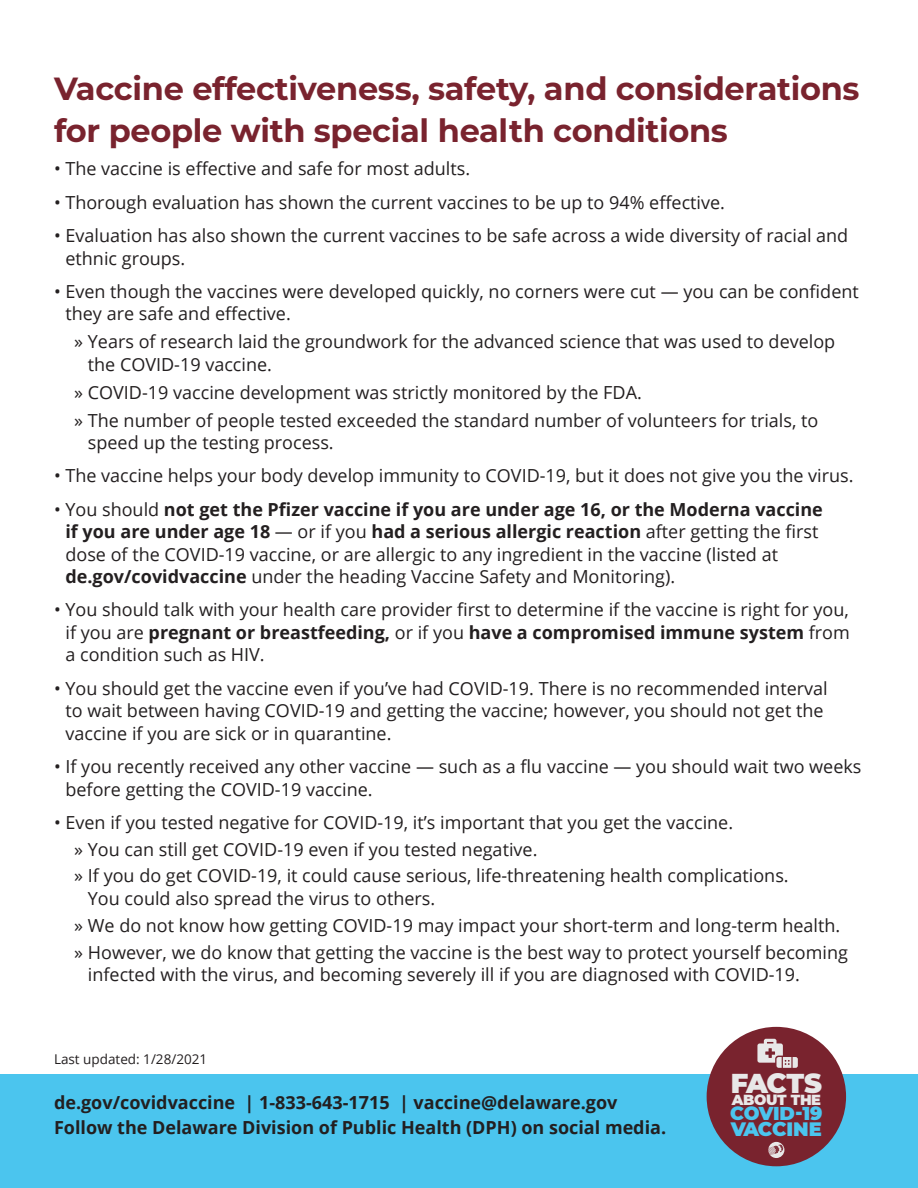
<style>
.page{position:relative;width:918px;height:1188px;background:#fff}
.page>*{position:absolute;margin:0;border:0;box-sizing:border-box;transform-origin:0 0}
.t1{font:700 32.1px/42px "Montserrat";letter-spacing:-.01em;color:#79232e}
.t2{font:900 27.15px "Montserrat";letter-spacing:-.035em;color:#e8e8e8}
.t3{font:900 19.35px "Montserrat";letter-spacing:-.01em;color:#4bc5ee}
.t4{font:900 18.6px "Montserrat";letter-spacing:-.015em;color:#4bc5ee}
.t5{font:18px/22.5px "Open Sans";color:#231f20}
.t6{font:700 18px/24.6px "Open Sans";color:#231f20}
.t7{font:900 14.55px "Montserrat";letter-spacing:-.025em;color:#e8e8e8}
.t8{font:13.5px "Open Sans";color:#231f20}
.s1{font-weight:700}
</style>
<div class="page">
<div style="left:0;top:1075px;width:918px;height:113px;background:#4bc5ee"></div>
<div style="left:707px;top:1027px;width:139px;height:139px;background:#79232e;border-radius:50%"></div>
<svg style="left:757px;top:1039px;width:41px;height:29px"></svg>
<svg style="left:768px;top:1142px;width:16px;height:16px"></svg>
<h1 class="t1" style="left:54px;top:66px;width:807px">Vaccine effectiveness, safety, and considerations for people with special health conditions</h1>
<p class="t5" style="left:54px;top:157px;width:418px">• The vaccine is effective and safe for most adults.</p>
<p class="t5" style="left:54px;top:190px;width:673px">• Thorough evaluation has shown the current vaccines to be up to 94% effective.</p>
<p class="t5" style="left:65px;top:224px;width:784px;text-indent:-11px">• Evaluation has also shown the current vaccines to be safe across a wide diversity of racial and ethnic groups.</p>
<p class="t5" style="left:65px;top:280px;width:795px;text-indent:-11px">• Even though the vaccines were developed quickly, no corners were cut — you can be confident they are safe and effective.</p>
<p class="t5" style="left:88px;top:330px;width:749px;text-indent:-14px">» Years of research laid the groundwork for the advanced science that was used to develop the COVID-19 vaccine.</p>
<p class="t5" style="left:74px;top:378px;width:746px;line-height:27.9px">» COVID-19 vaccine development was strictly monitored by the FDA.<br>» The number of people tested exceeded the standard number of volunteers for trials, to</p>
<p class="t5" style="left:88px;top:431px;width:247px">speed up the testing process.</p>
<p class="t5" style="left:54px;top:464px;width:801px">• The vaccine helps your body develop immunity to COVID-19, but it does not give you the virus.</p>
<p class="t5" style="left:65px;top:497px;width:759px;text-indent:-11px">• You should <span class="s1">not get the Pfizer vaccine if you are under age 16, or the Moderna vaccine if you are under age 18</span> — or if you <span class="s1">had a serious allergic reaction</span> after getting the first dose of the COVID-19 vaccine, or are allergic to any ingredient in the vaccine (listed at <span class="s1">de.gov/covidvaccine</span> under the heading Vaccine Safety and Monitoring).</p>
<p class="t5" style="left:65px;top:598px;width:786px;text-align:justify;text-indent:-11px">• You should talk with your health care provider first to determine if the vaccine is right for you, if you are <span class="s1">pregnant or breastfeeding,</span> or if you <span class="s1">have a compromised immune system</span> from a condition such as HIV.</p>
<p class="t5" style="left:65px;top:676px;width:764px;text-indent:-11px">• You should get the vaccine even if you’ve had COVID-19. There is no recommended interval to wait between having COVID-19 and getting the vaccine; however, you should not get the vaccine if you are sick or in quarantine.</p>
<p class="t5" style="left:65px;top:755px;width:797px;text-indent:-11px">• If you recently received any other vaccine — such as a flu vaccine — you should wait two weeks before getting the COVID-19 vaccine.</p>
<p class="t5" style="left:74px;top:808px;width:716px;line-height:26.8px;text-indent:-20px">• Even if you tested negative for COVID-19, it’s important that you get the vaccine.<br>» You can still get COVID-19 even if you tested negative.<br>» If you do get COVID-19, it could cause serious, life-threatening health complications.</p>
<p class="t5" style="left:74px;top:885px;width:775px;line-height:26.8px;text-indent:14px">You could also spread the virus to others.<br>» We do not know how getting COVID-19 may impact your short-term and long-term health. » However, we do know that getting the vaccine is the best way to protect yourself becoming</p>
<p class="t5" style="left:88px;top:963px;width:714px">infected with the virus, and becoming severely ill if you are diagnosed with COVID-19.</p>
<p class="t8" style="left:54px;top:1050px;width:155px">Last updated: 1/28/2021</p>
<p class="t6" style="left:54px;top:1090px;width:614px">de.gov/covidvaccine | 1-833-643-1715 | vaccine@delaware.gov<br>Follow the Delaware Division of Public Health (DPH) on social media.</p>
<h2 class="t2" style="left:731px;top:1063px;width:93px">FACTS</h2>
<p class="t7" style="left:732px;top:1089px;width:91px">ABOUT THE</p>
<p class="t4" style="left:730px;top:1100px;width:94px">COVID-19</p>
<p class="t3" style="left:731px;top:1114px;width:93px">VACCINE</p>
</div>
